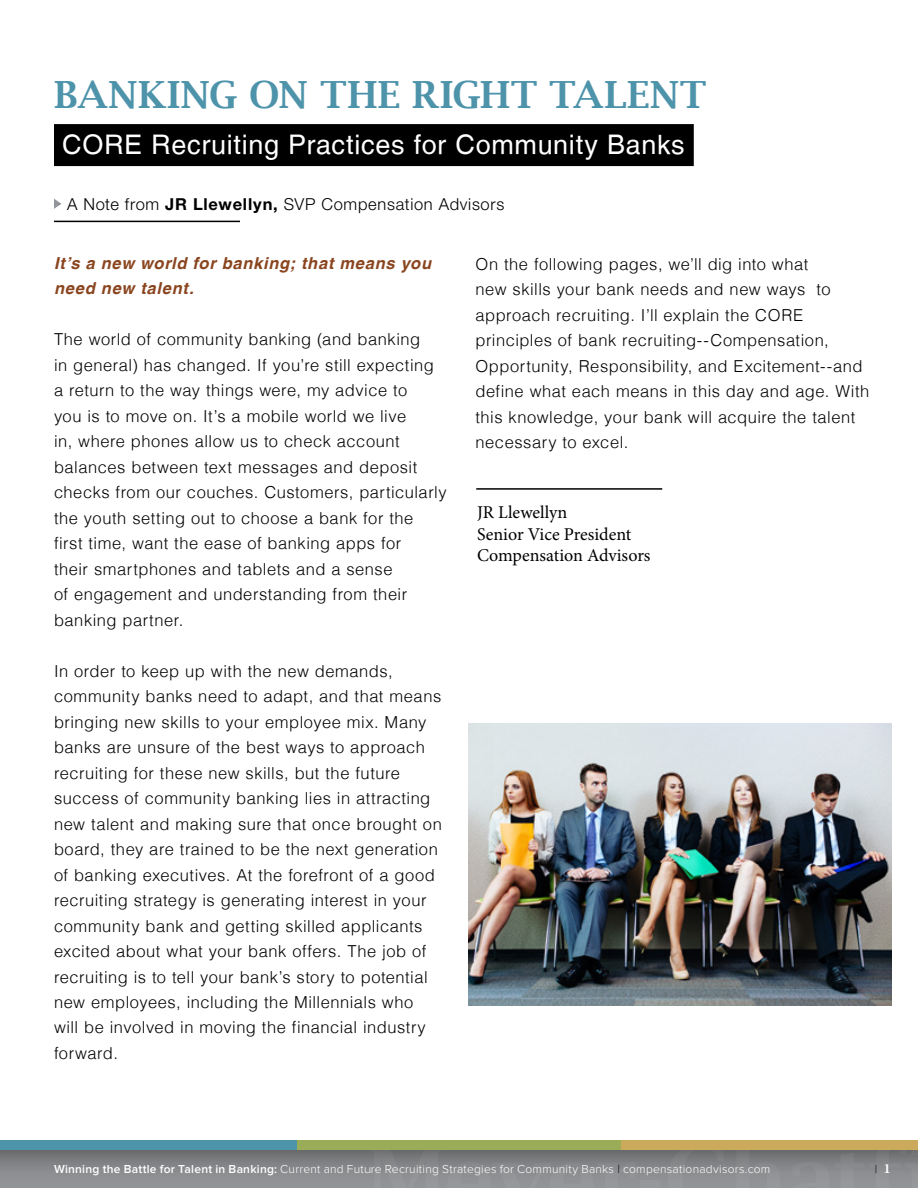
<style>
.page{position:relative;width:918px;height:1188px;background:#fff}
.page>*{position:absolute;margin:0;border:0;box-sizing:border-box;transform-origin:0 0}
.t1{font:600 37.5px "Lucida Bright";letter-spacing:.01em;color:#4d93aa}
.t2{font:27px "Helvetica LT";letter-spacing:.025em;color:#fff}
.t3{font:18px/21.6px "Minion Pro";color:#000}
.t4{font:300 16.5px/25.5px "Helvetica LT";letter-spacing:.03em;color:#000}
.t5{font:italic 700 16.5px/25.5px "Helvetica LT";letter-spacing:.045em;color:#8a451f}
.t6{font:300 16.5px "Helvetica Neue LT Std";letter-spacing:.04em;color:#000}
.t7{font:300 12px "Proxima Nova";letter-spacing:.02em;color:#fff}
.t8{font:300 12px "Proxima Nova";color:#000}
.s1{font-weight:700}
.s2{font-weight:600}
.s3{color:#000101}
.s4{font-family:"Lucida Bright";font-weight:600;color:#fff}
</style>
<div class="page">
<div style="left:0;top:1148px;width:918px;height:40px;background:linear-gradient(to bottom,#6d6d6f,#979a9d)"></div>
<svg style="left:367px;top:1150px;width:551px;height:38px;background:#858789"></svg>
<div style="left:618px;top:1141px;width:300px;height:9px;background:#cbaa5b"></div>
<div style="left:294px;top:1141px;width:327px;height:9px;background:#9aac58"></div>
<div style="left:0;top:1141px;width:297px;height:9px;background:#4d93aa"></div>
<div style="left:54px;top:124px;width:640px;height:42px;background:#000"></div>
<hr style="left:54px;top:221px;width:186px;height:1px;background:#000">
<hr style="left:476px;top:488px;width:186px;height:2px;background:#000">
<svg style="left:54px;top:199px;width:7px;height:10px"></svg>
<img style="left:468px;top:723px;width:423px;height:282px">
<h1 class="t1" style="left:54px;top:74px;width:654px">BANKING ON THE RIGHT TALENT</h1>
<h2 class="t2" style="left:62px;top:129px;width:624px">CORE Recruiting Practices for Community Banks</h2>
<p class="t6" style="left:67px;top:194px;width:439px">A Note from <span class="s1">JR Llewellyn,</span> SVP Compensation Advisors</p>
<p class="t5" style="left:54px;top:250px;width:379px">It’s a new world for banking; that means you need new talent.</p>
<p class="t4" style="left:54px;top:326px;width:394px">The world of community banking (and banking<br>in general) has changed. If you’re still expecting a return to the way things were, my advice to<br>you is to move on. It’s a mobile world we live<br>in, where phones allow us to check account balances between text messages and deposit checks from our couches. Customers, particularly the youth setting out to choose a bank for the<br>first time, want the ease of banking apps for<br>their smartphones and tablets and a sense<br>of engagement and understanding from their banking partner.</p>
<p class="t4" style="left:54px;top:658px;width:389px">In order to keep up with the new demands, community banks need to adapt, and that means bringing new skills to your employee mix. Many banks are unsure of the best ways to approach recruiting for these new skills, but the future success of community banking lies in attracting new talent and making sure that once brought on board, they are trained to be the next generation of banking executives. At the forefront of a good recruiting strategy is generating interest in your community bank and getting skilled applicants excited about what your bank offers. The job of recruiting is to tell your bank’s story to potential new employees, including the Millennials who<br>will be involved in moving the financial industry forward.</p>
<p class="t4" style="left:475px;top:251px;width:395px">On the following pages, we’ll dig into what<br>new skills your bank needs and new ways to approach recruiting. I’ll explain the CORE principles of bank recruiting--Compensation, Opportunity, Responsibility, and Excitement--and define what each means in this day and age. With this knowledge, your bank will acquire the talent necessary to excel.</p>
<p class="t3" style="left:477px;top:502px;width:175px">JR Llewellyn<br>Senior Vice President<br>Compensation Advisors</p>
<p class="t7" style="left:54px;top:1164px;width:718px"><span class="s2">Winning the Battle for Talent in Banking:</span> Current and Future Recruiting Strategies for Community Banks <span class="s3">|</span> compensationadvisors.com</p>
<p class="t8" style="left:875px;top:1164px;width:18px">| <span class="s4">1</span></p>
</div>
